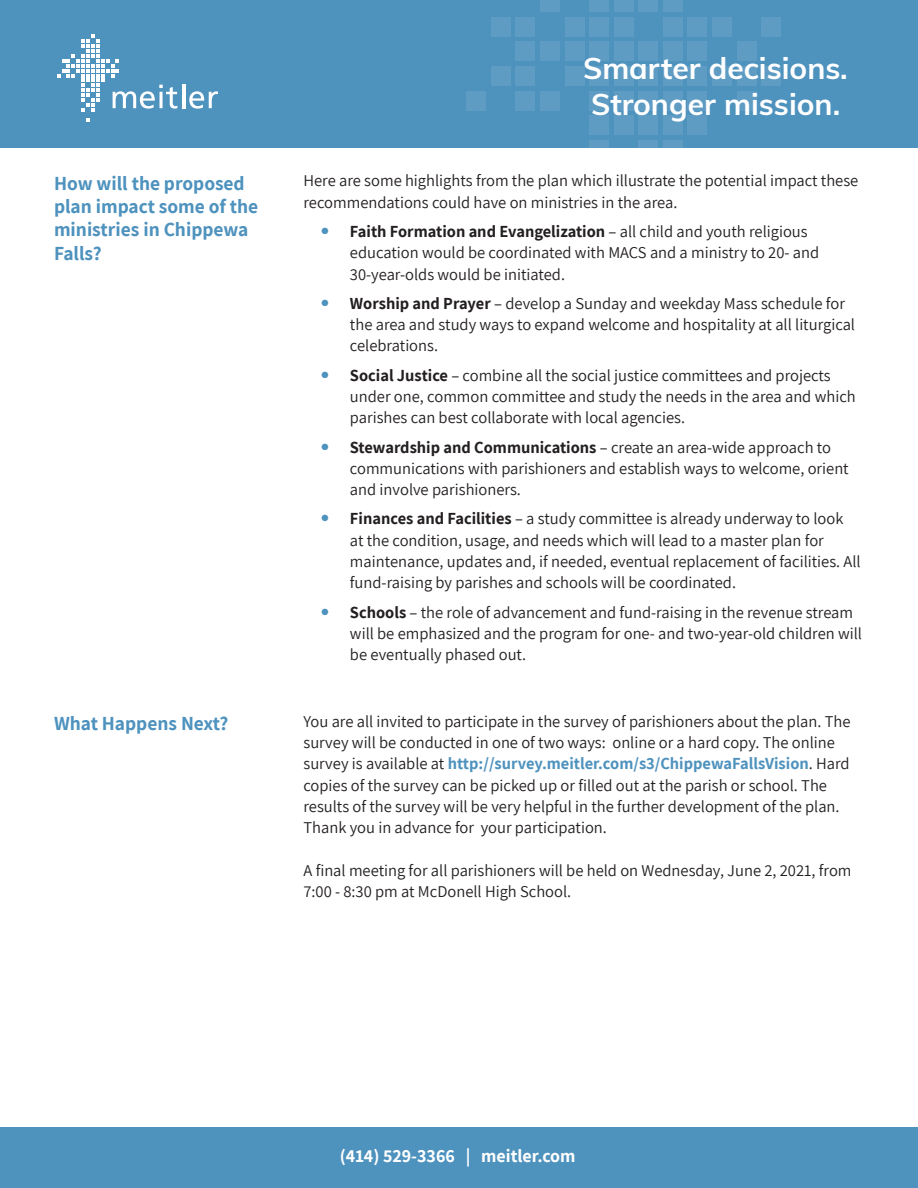
<style>
.page{position:relative;width:918px;height:1188px;background:#fff}
.page>*{position:absolute;margin:0;border:0;box-sizing:border-box;transform-origin:0 0}
.t1{font:700 30px/36px "Muli";color:#fff}
.t2{font:700 19.5px/23.4px "Assistant";color:#4e92be}
.t3{font:700 18px "Assistant";color:#fff}
.t4{font:16.5px/21.3px "Assistant";color:#231f20}
.s1{font-weight:700}
.s2{font-weight:700;color:#4e92be}
</style>
<div class="page">
<div style="left:0;top:1127px;width:918px;height:61px;background:#4e92be"></div>
<div style="left:0;top:0;width:918px;height:148px;background:#4e92be"></div>
<svg style="left:86px;top:118px;width:4px;height:4px"></svg>
<hr style="left:182px;top:84px;width:3px;height:24px;background:#fff">
<svg style="left:189px;top:91px;width:29px;height:18px"></svg>
<svg style="left:57px;top:34px;width:120px;height:78px"></svg>
<div style="left:466px;top:91px;width:20px;height:20px;background:#5f9cc4"></div>
<div style="left:565px;top:17px;width:20px;height:20px;background:#5f9cc4"></div>
<div style="left:565px;top:66px;width:20px;height:20px;background:#5f9cc4"></div>
<div style="left:565px;top:41px;width:20px;height:20px;background:#5f9cc4"></div>
<div style="left:712px;top:17px;width:20px;height:20px;background:#5f9cc4"></div>
<div style="left:712px;top:66px;width:20px;height:20px;background:#5f9cc4"></div>
<div style="left:737px;top:91px;width:20px;height:20px;background:#5f9cc4"></div>
<div style="left:737px;top:66px;width:20px;height:20px;background:#5f9cc4"></div>
<div style="left:737px;top:41px;width:20px;height:20px;background:#5f9cc4"></div>
<div style="left:638px;top:41px;width:20px;height:20px;background:#5f9cc4"></div>
<div style="left:638px;top:66px;width:20px;height:20px;background:#5f9cc4"></div>
<div style="left:638px;top:91px;width:20px;height:20px;background:#5f9cc4"></div>
<svg style="left:638px;top:140px;width:20px;height:8px"></svg>
<div style="left:638px;top:115px;width:20px;height:20px;background:#5f9cc4"></div>
<div style="left:638px;top:0;width:20px;height:12px;background:#5f9cc4"></div>
<div style="left:614px;top:17px;width:20px;height:20px;background:#5f9cc4"></div>
<div style="left:614px;top:41px;width:20px;height:20px;background:#5f9cc4"></div>
<div style="left:614px;top:66px;width:20px;height:20px;background:#5f9cc4"></div>
<div style="left:614px;top:91px;width:20px;height:20px;background:#5f9cc4"></div>
<div style="left:614px;top:115px;width:20px;height:20px;background:#5f9cc4"></div>
<div style="left:614px;top:0;width:20px;height:12px;background:#5f9cc4"></div>
<div style="left:540px;top:0;width:20px;height:12px;background:#5f9cc4"></div>
<div style="left:540px;top:41px;width:20px;height:20px;background:#5f9cc4"></div>
<div style="left:540px;top:91px;width:20px;height:20px;background:#5f9cc4"></div>
<div style="left:515px;top:91px;width:20px;height:20px;background:#5f9cc4"></div>
<div style="left:515px;top:66px;width:20px;height:20px;background:#5f9cc4"></div>
<div style="left:515px;top:41px;width:20px;height:20px;background:#5f9cc4"></div>
<div style="left:515px;top:17px;width:20px;height:20px;background:#5f9cc4"></div>
<div style="left:491px;top:66px;width:20px;height:20px;background:#5f9cc4"></div>
<div style="left:491px;top:17px;width:20px;height:20px;background:#5f9cc4"></div>
<div style="left:761px;top:66px;width:20px;height:20px;background:#5f9cc4"></div>
<div style="left:761px;top:17px;width:20px;height:20px;background:#5f9cc4"></div>
<div style="left:663px;top:115px;width:20px;height:20px;background:#5f9cc4"></div>
<svg style="left:663px;top:140px;width:20px;height:8px"></svg>
<div style="left:663px;top:17px;width:20px;height:20px;background:#5f9cc4"></div>
<div style="left:663px;top:41px;width:20px;height:20px;background:#5f9cc4"></div>
<div style="left:663px;top:66px;width:20px;height:20px;background:#5f9cc4"></div>
<div style="left:663px;top:91px;width:20px;height:20px;background:#5f9cc4"></div>
<div style="left:663px;top:0;width:20px;height:12px;background:#5f9cc4"></div>
<div style="left:589px;top:17px;width:20px;height:20px;background:#5f9cc4"></div>
<div style="left:589px;top:91px;width:20px;height:20px;background:#5f9cc4"></div>
<div style="left:589px;top:115px;width:20px;height:20px;background:#5f9cc4"></div>
<div style="left:589px;top:0;width:20px;height:12px;background:#5f9cc4"></div>
<div style="left:589px;top:41px;width:20px;height:20px;background:#5f9cc4"></div>
<div style="left:589px;top:66px;width:20px;height:20px;background:#5f9cc4"></div>
<svg style="left:589px;top:140px;width:20px;height:8px"></svg>
<div style="left:687px;top:91px;width:20px;height:20px;background:#5f9cc4"></div>
<div style="left:687px;top:17px;width:20px;height:20px;background:#5f9cc4"></div>
<div style="left:687px;top:66px;width:20px;height:20px;background:#5f9cc4"></div>
<div style="left:687px;top:41px;width:20px;height:20px;background:#5f9cc4"></div>
<div style="left:687px;top:115px;width:20px;height:20px;background:#5f9cc4"></div>
<p class="t2" style="left:54px;top:171px;width:206px">How will the proposed plan impact some of the ministries in Chippewa<br>Falls?</p>
<p class="t2" style="left:54px;top:711px;width:176px">What Happens Next?</p>
<h1 class="t1" style="left:583px;top:49px;width:266px">Smarter decisions.<br>Stronger mission.</h1>
<p class="t4" style="left:303px;top:170px;width:556px">Here are some highlights from the plan which illustrate the potential impact these recommendations could have on ministries in the area.</p>
<p class="t4" style="left:350px;top:220px;width:471px;text-indent:-28px"><sup>●</sup> <span class="s1">Faith Formation and Evangelization</span> – all child and youth religious education would be coordinated with MACS and a ministry to 20- and<br>30-year-olds would be initiated.</p>
<p class="t4" style="left:350px;top:292px;width:507px;text-indent:-28px"><sup>●</sup> <span class="s1">Worship and Prayer</span> – develop a Sunday and weekday Mass schedule for the area and study ways to expand welcome and hospitality at all liturgical celebrations.</p>
<p class="t4" style="left:350px;top:364px;width:507px;text-indent:-28px"><sup>●</sup> <span class="s1">Social Justice</span> – combine all the social justice committees and projects under one, common committee and study the needs in the area and which parishes can best collaborate with local agencies.</p>
<p class="t4" style="left:350px;top:436px;width:500px;text-indent:-28px"><sup>●</sup> <span class="s1">Stewardship and Communications</span> – create an area-wide approach to communications with parishioners and establish ways to welcome, orient and involve parishioners.</p>
<p class="t4" style="left:350px;top:508px;width:512px;text-indent:-28px"><sup>●</sup> <span class="s1">Finances and Facilities</span> – a study committee is already underway to look at the condition, usage, and needs which will lead to a master plan for maintenance, updates and, if needed, eventual replacement of facilities. All fund-raising by parishes and schools will be coordinated.</p>
<p class="t4" style="left:350px;top:601px;width:514px;text-indent:-28px"><sup>●</sup> <span class="s1">Schools</span> – the role of advancement and fund-raising in the revenue stream will be emphasized and the program for one- and two-year-old children will be eventually phased out.</p>
<p class="t4" style="left:303px;top:710px;width:549px">You are all invited to participate in the survey of parishioners about the plan. The survey will be conducted in one of two ways: online or a hard copy. The online survey is available at <span class="s2">http://survey.meitler.com/s3/ChippewaFallsVision</span>. Hard copies of the survey can be picked up or filled out at the parish or school. The results of the survey will be very helpful in the further development of the plan.<br>Thank you in advance for your participation.</p>
<p class="t4" style="left:303px;top:859px;width:550px">A final meeting for all parishioners will be held on Wednesday, June 2, 2021, from<br>7:00 - 8:30 pm at McDonell High School.</p>
<p class="t3" style="left:340px;top:1143px;width:237px">(414) 529-3366 | meitler.com</p>
</div>
